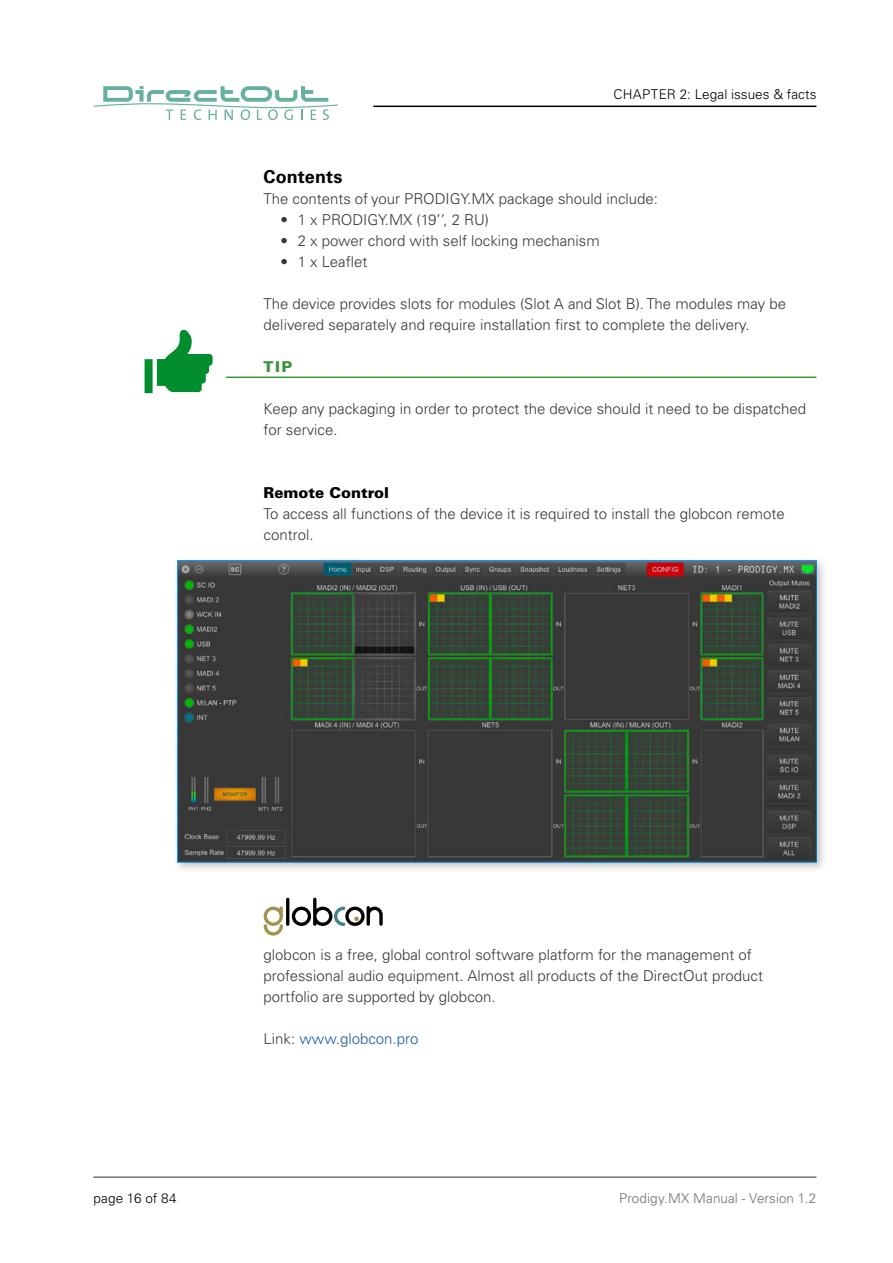
<style>
.page{position:relative;width:893px;height:1263px;background:#fff}
.page>*{position:absolute;margin:0;border:0;box-sizing:border-box;transform-origin:0 0}
.t1{font:700 18px "Univers LT Pro 65";letter-spacing:.005em;color:#000}
.t2{font:300 15px/21px "Univers LT Pro 45";color:#383937}
.t3{font:300 15px "Univers LT Pro 45";color:#195aa5}
.t4{font:900 15px "Univers LT Pro 75";color:#000}
.t5{font:900 15px "Univers LT Pro 75";color:#3b963b}
.t6{font:300 13.5px "Univers LT Pro 45";letter-spacing:.01em;color:#000}
.t7{font:300 13.5px "Univers LT Pro 45";letter-spacing:.005em;color:#6f7070}
.s1{color:#383937}
</style>
<div class="page">
<hr style="left:94px;top:1176px;width:722px;height:2px;background:#6f7070">
<hr style="left:373px;top:106px;width:443px;height:1px;background:#000">
<svg style="left:94px;top:86px;width:244px;height:34px"></svg>
<hr style="left:226px;top:377px;width:590px;height:1px;background:#3b963b">
<svg style="left:264px;top:898px;width:119px;height:38px"></svg>
<svg style="left:145px;top:329px;width:68px;height:64px"></svg>
<div style="left:172px;top:555px;width:656px;height:318px;background:#000;opacity:.26"></div>
<img style="left:178px;top:561px;width:638px;height:301px">
<p class="t6" style="left:613px;top:86px;width:204px">CHAPTER 2: Legal issues &amp; facts</p>
<p class="t1" style="left:264px;top:166px;width:80px">Contents</p>
<p class="t2" style="left:264px;top:188px;width:396px">The contents of your PRODIGY.MX package should include:</p>
<p class="t2" style="left:281px;top:209px;width:210px">• 1 x PRODIGY.MX (19’’, 2 RU)</p>
<p class="t2" style="left:281px;top:230px;width:321px">• 2 x power chord with self locking mechanism</p>
<p class="t2" style="left:281px;top:251px;width:88px">• 1 x Leaflet</p>
<p class="t2" style="left:264px;top:293px;width:524px">The device provides slots for modules (Slot A and Slot B). The modules may be delivered separately and require installation fi rst to complete the delivery.</p>
<p class="t5" style="left:264px;top:357px;width:30px">TIP</p>
<p class="t2" style="left:264px;top:398px;width:544px">Keep any packaging in order to protect the device should it need to be dispatched for service.</p>
<p class="t4" style="left:264px;top:483px;width:127px">Remote Control</p>
<p class="t2" style="left:264px;top:503px;width:523px">To access all functions of the device it is required to install the globcon remote control.</p>
<p class="t2" style="left:264px;top:944px;width:501px">globcon is a free, global control software platform for the management of professional audio equipment. Almost all products of the DirectOut product portfolio are supported by globcon.</p>
<p class="t3" style="left:264px;top:1030px;width:156px"><span class="s1">Link:</span> www.globcon.pro</p>
<p class="t6" style="left:94px;top:1190px;width:85px">page 16 of 84</p>
<p class="t7" style="left:619px;top:1190px;width:199px">Prodigy.MX Manual - Version 1.2</p>
</div>
